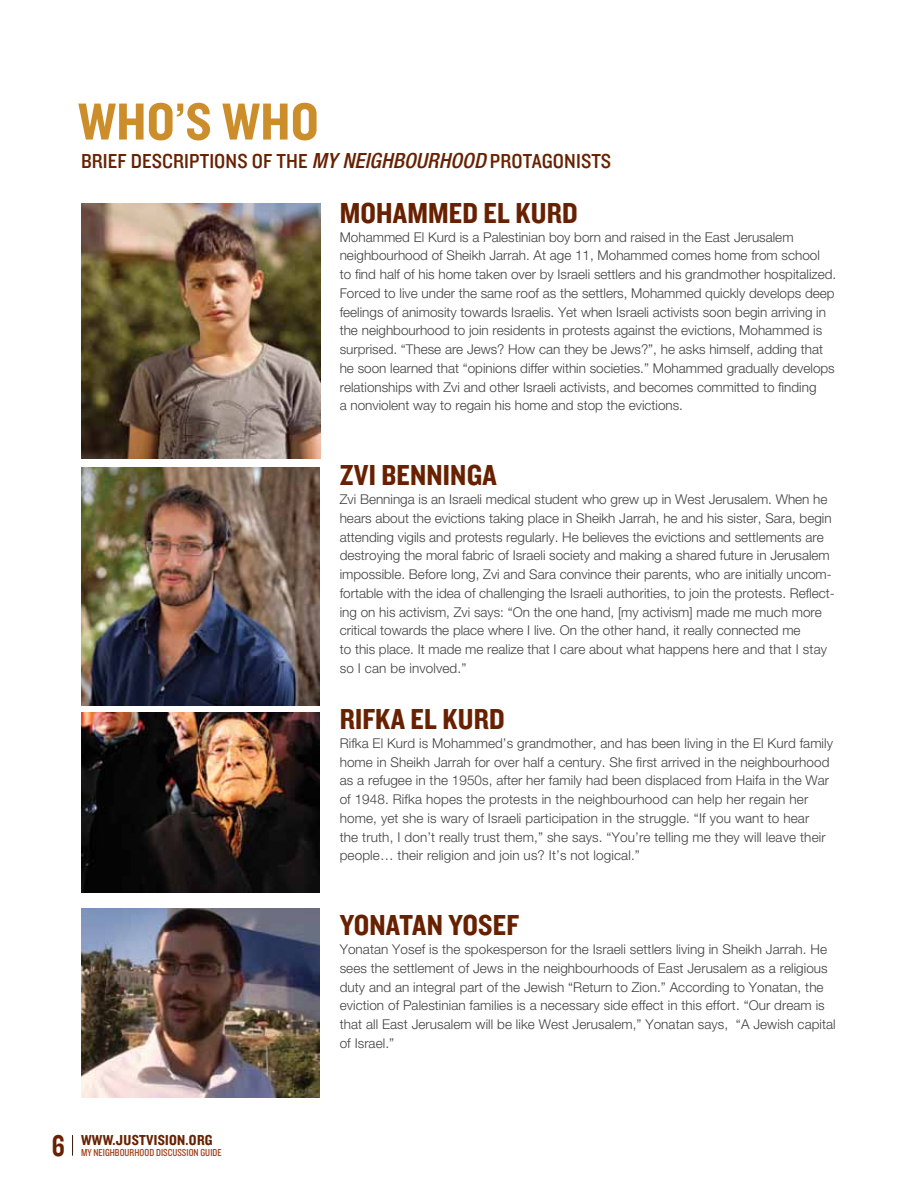
<style>
.page{position:relative;width:918px;height:1188px;background:#fff}
.page>*{position:absolute;margin:0;border:0;box-sizing:border-box;transform-origin:0 0}
.t1{font:54px "Knockout HTF50 Welterweight";letter-spacing:.01em;color:#cc8e2a}
.t2{font:30px "Knockout HTF50 Welterweight";letter-spacing:.005em;color:#682100}
.t3{font:21px "Knockout HTF30 Junior Welterwt";letter-spacing:.005em;color:#682100}
.t4{font:15px "Knockout HTF50 Welterweight";letter-spacing:.02em;color:#682100}
.t5{font:300 13.5px/18.8px "Helvetica Neue";color:#414042}
.t6{font:10.5px "Knockout HTF29 Junior Liteweight";letter-spacing:.005em;color:#a03e15}
.s1{font-family:"Helvetica Neue";font-weight:500;font-style:italic;font-stretch:condensed}
.s2{font-size:31.05px}
</style>
<div class="page">
<svg style="left:72px;top:1135px;width:1px;height:21px"></svg>
<img style="left:81px;top:713px;width:239px;height:179px">
<img style="left:81px;top:909px;width:239px;height:189px">
<img style="left:81px;top:203px;width:239px;height:256px">
<img style="left:81px;top:467px;width:239px;height:239px">
<h1 class="t1" style="left:78px;top:93px;width:242px">WHO’S WHO</h1>
<h3 class="t3" style="left:81px;top:150px;width:532px">BRIEF DESCRIPTIONS OF THE <span class="s1">MY NEIGHBOURHOOD</span> PROTAGONISTS</h3>
<h2 class="t2" style="left:340px;top:197px;width:239px">MOHAMMED EL KURD</h2>
<p class="t5" style="left:340px;top:227px;width:498px">Mohammed El Kurd is a Palestinian boy born and raised in the East Jerusalem neighbourhood of Sheikh Jarrah. At age 11, Mohammed comes home from school<br>to find half of his home taken over by Israeli settlers and his grandmother hospitalized.<br>Forced to live under the same roof as the settlers, Mohammed quickly develops deep feelings of animosity towards Israelis. Yet when Israeli activists soon begin arriving in the neighbourhood to join residents in protests against the evictions, Mohammed is surprised. “These are Jews? How can they be Jews?”, he asks himself, adding that he soon learned that “opinions differ within societies.” Mohammed gradually develops relationships with Zvi and other Israeli activists, and becomes committed to finding<br>a nonviolent way to regain his home and stop the evictions.</p>
<h2 class="t2" style="left:340px;top:459px;width:158px">ZVI BENNINGA</h2>
<p class="t5" style="left:340px;top:490px;width:497px">Zvi Benninga is an Israeli medical student who grew up in West Jerusalem. When he hears about the evictions taking place in Sheikh Jarrah, he and his sister, Sara, begin attending vigils and protests regularly. He believes the evictions and settlements are destroying the moral fabric of Israeli society and making a shared future in Jerusalem impossible. Before long, Zvi and Sara convince their parents, who are initially uncom&shy;fortable with the idea of challenging the Israeli authorities, to join the protests. Reflect&shy;ing on his activism, Zvi says: “On the one hand, [my activism] made me much more critical towards the place where I live. On the other hand, it really connected me<br>to this place. It made me realize that I care about what happens here and that I stay so I can be involved.”</p>
<h2 class="t2" style="left:340px;top:703px;width:166px">RIFKA EL KURD</h2>
<p class="t5" style="left:340px;top:733px;width:495px">Rifka El Kurd is Mohammed’s grandmother, and has been living in the El Kurd family home in Sheikh Jarrah for over half a century. She first arrived in the neighbourhood as a refugee in the 1950s, after her family had been displaced from Haifa in the War of 1948. Rifka hopes the protests in the neighbourhood can help her regain her home, yet she is wary of Israeli participation in the struggle. “If you want to hear<br>the truth, I don’t really trust them,” she says. “You’re telling me they will leave their people… their religion and join us? It’s not logical.”</p>
<p class="t4" style="left:52px;top:1132px;width:162px"><span class="s2">6</span> WWW.JUSTVISION.ORG</p>
<p class="t6" style="left:81px;top:1147px;width:142px">MY NEIGHBOURHOOD DISCUSSION GUIDE</p>
<h2 class="t2" style="left:340px;top:909px;width:179px">YONATAN YOSEF</h2>
<p class="t5" style="left:340px;top:940px;width:498px">Yonatan Yosef is the spokesperson for the Israeli settlers living in Sheikh Jarrah. He sees the settlement of Jews in the neighbourhoods of East Jerusalem as a religious duty and an integral part of the Jewish “Return to Zion.” According to Yonatan, the eviction of Palestinian families is a necessary side effect in this effort. “Our dream is that all East Jerusalem will be like West Jerusalem,” Yonatan says, “A Jewish capital of Israel.”</p>
</div>
